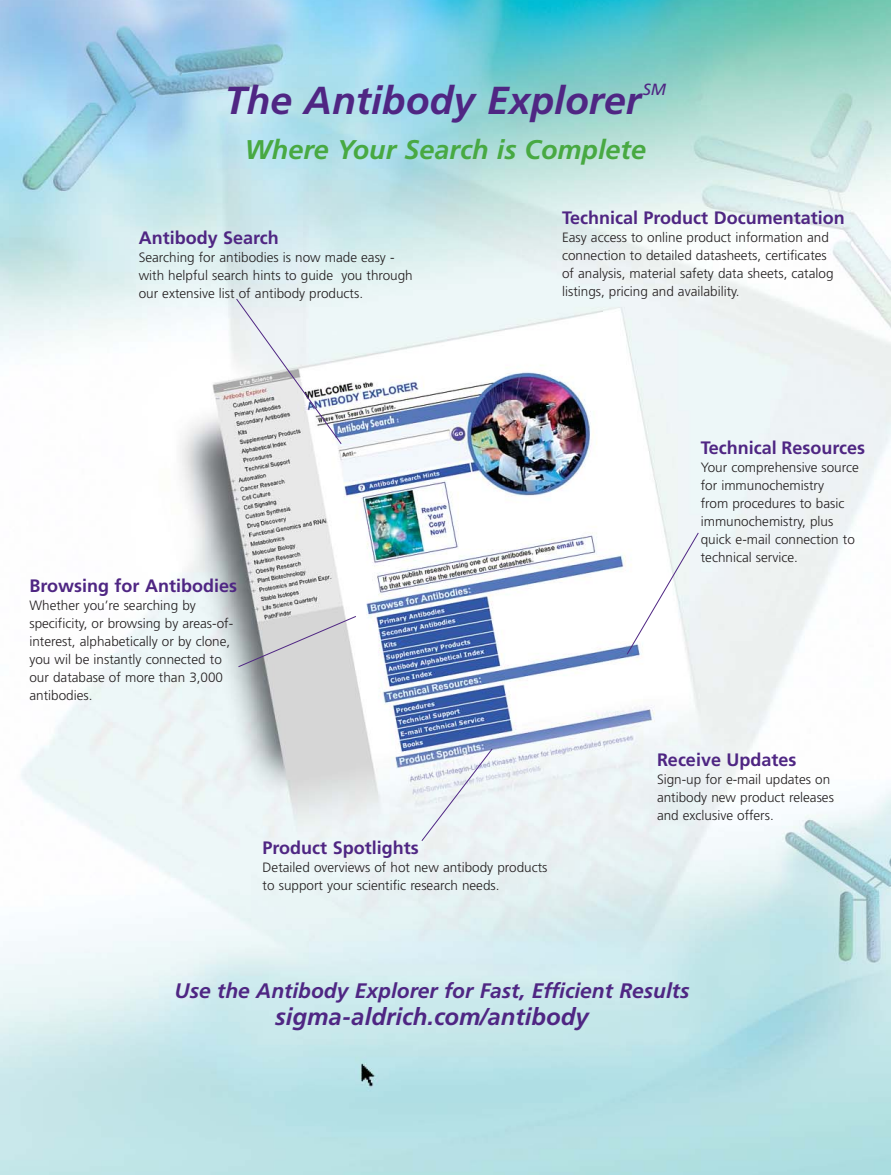
<style>
.page{position:relative;width:891px;height:1175px;background:#fff}
.page>*{position:absolute;margin:0;border:0;box-sizing:border-box;transform-origin:0 0}
.t1{font:italic 700 39px "Frutiger";color:#4f2683}
.t2{font:italic 700 27px "Frutiger";color:#48a942}
.t3{font:italic 700 24px "Frutiger";color:#4f2683}
.t4{font:italic 700 21px "Frutiger";color:#4f2683}
.t5{font:700 18px "Frutiger";color:#4f2683}
.t6{font:italic 16.2px "Frutiger";color:#4f2683}
.t7{font:300 13.5px/18px "Frutiger";color:#231f20}
</style>
<div class="page">
<img style="left:0;top:0;width:891px;height:1175px">
<svg style="left:236px;top:298px;width:106px;height:147px"></svg>
<svg style="left:238px;top:615px;width:119px;height:52px;background:#c7c8ca"></svg>
<svg style="left:626px;top:532px;width:73px;height:123px"></svg>
<svg style="left:421px;top:748px;width:72px;height:93px"></svg>
<h1 class="t1" style="left:225px;top:84px;width:418px">The Antibody Explorer</h1>
<p class="t6" style="left:643px;top:83px;width:25px">SM</p>
<h2 class="t2" style="left:245px;top:138px;width:403px">Where Your Search is Complete</h2>
<h3 class="t5" style="left:139px;top:230px;width:142px">Antibody Search</h3>
<p class="t7" style="left:139px;top:249px;width:276px">Searching for antibodies is now made easy - with helpful search hints to guide you through our extensive list of antibody products.</p>
<h3 class="t5" style="left:562px;top:210px;width:284px">Technical Product Documentation</h3>
<p class="t7" style="left:562px;top:229px;width:273px">Easy access to online product information and connection to detailed datasheets, certificates of analysis, material safety data sheets, catalog listings, pricing and availability.</p>
<h3 class="t5" style="left:29px;top:579px;width:209px">Browsing for Antibodies</h3>
<p class="t7" style="left:29px;top:597px;width:205px">Whether you’re searching by specificity, or browsing by areas-of&shy;interest, alphabetically or by clone, you wil be instantly connected to our database of more than 3,000 antibodies.</p>
<h3 class="t5" style="left:263px;top:840px;width:158px">Product Spotlights</h3>
<p class="t7" style="left:263px;top:859px;width:286px">Detailed overviews of hot new antibody products to support your scientific research needs.</p>
<h3 class="t5" style="left:701px;top:440px;width:166px">Technical Resources</h3>
<p class="t7" style="left:701px;top:459px;width:160px">Your comprehensive source for immunochemistry<br>from procedures to basic immunochemistry, plus quick e-mail connection to technical service.</p>
<h3 class="t5" style="left:657px;top:752px;width:141px">Receive Updates</h3>
<p class="t7" style="left:657px;top:771px;width:178px">Sign-up for e-mail updates on antibody new product releases and exclusive offers.</p>
<h3 class="t4" style="left:175px;top:982px;width:516px">Use the Antibody Explorer for Fast, Efficient Results</h3>
<h3 class="t3" style="left:275px;top:1006px;width:315px">sigma-aldrich.com/antibody</h3>
</div>
